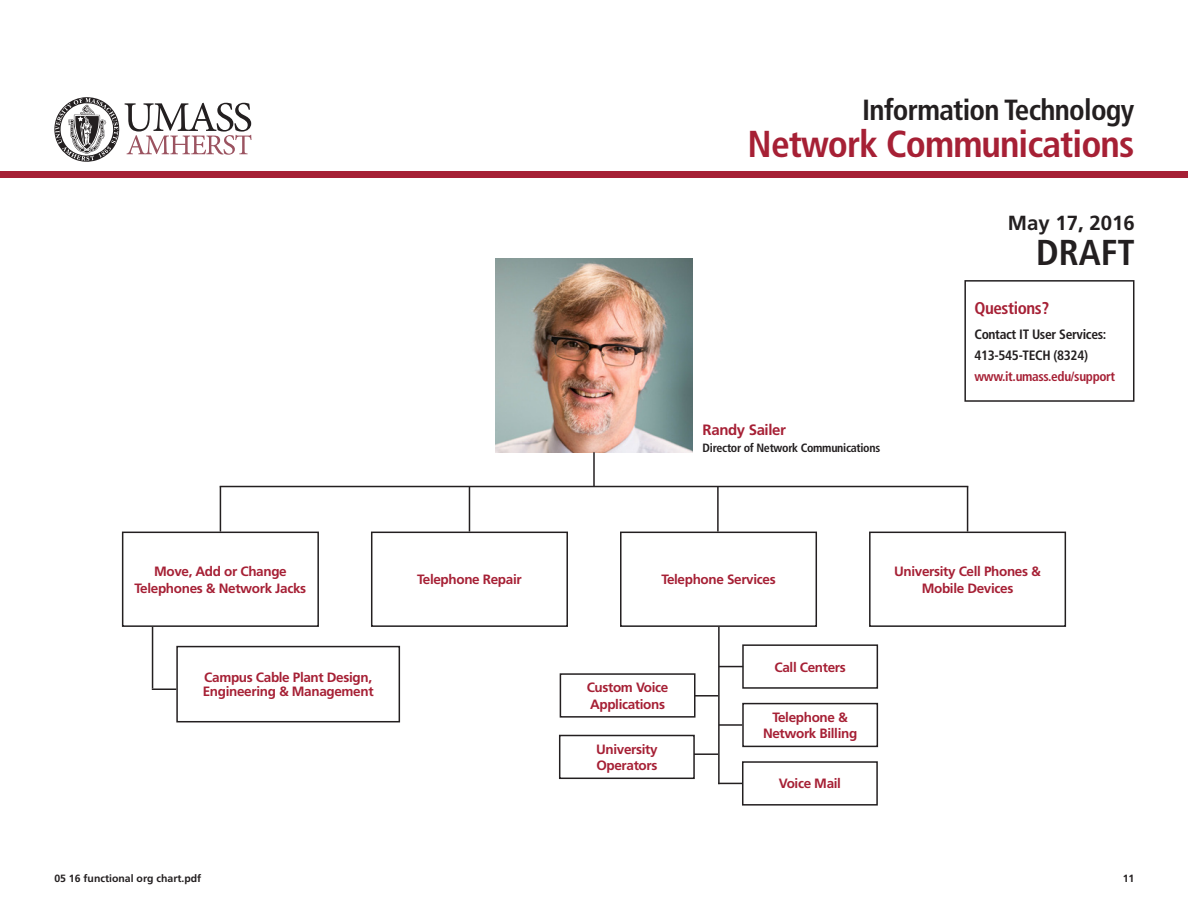
<style>
.page{position:relative;width:1188px;height:918px;background:#fff}
.page>*{position:absolute;margin:0;border:0;box-sizing:border-box;transform-origin:0 0}
.t1{font:700 condensed 37.5px "Frutiger LT Std";letter-spacing:-.025em;color:#a62035}
.t2{font:700 condensed 36px "Frutiger LT Std";color:#231f20}
.t3{font:700 condensed 29.1px "Frutiger LT Std";letter-spacing:-.025em;color:#231f20}
.heading_3{font:700 20.4px "Frutiger LT Std";color:#231f20}
.Name{font:700 condensed 17.1px "Frutiger LT Std";letter-spacing:-.025em;color:#a62035}
.Name-2{font:700 15px "Frutiger LT Std";letter-spacing:-.025em;color:#a62035}
.Name-3{font:700 13.5px/16.5px "Frutiger LT Std";letter-spacing:-.025em;color:#a62035;text-align:center}
.Name-4{font:700 condensed 13.5px/20.9px "Frutiger LT Std";letter-spacing:-.025em;color:#231f20}
.Name-5{font:700 condensed 13.2px "Frutiger LT Std";letter-spacing:-.025em;color:#a62035}
.t4{font:700 condensed 12px "Frutiger LT Std";letter-spacing:-.025em;color:#231f20}
.heading_3-2{font:700 10.5px "Frutiger LT Std";color:#231f20}
</style>
<div class="page">
<svg style="left:54px;top:97px;width:198px;height:65px"></svg>
<div style="left:0;top:171px;width:1188px;height:7px;background:#a62035"></div>
<div style="left:964px;top:280px;width:170px;height:122px;border:2px solid #231f20"></div>
<img style="left:495px;top:258px;width:198px;height:194px">
<hr style="left:220px;top:486px;width:748px;height:1px;background:#231f20">
<hr style="left:593px;top:452px;width:2px;height:35px;background:#231f20">
<div style="left:371px;top:532px;width:197px;height:95px;border:2px solid #231f20"></div>
<hr style="left:469px;top:487px;width:1px;height:45px;background:#231f20">
<div style="left:122px;top:532px;width:197px;height:95px;border:2px solid #231f20"></div>
<hr style="left:220px;top:487px;width:1px;height:45px;background:#231f20">
<div style="left:869px;top:532px;width:197px;height:95px;border:2px solid #231f20"></div>
<hr style="left:967px;top:487px;width:1px;height:45px;background:#231f20">
<div style="left:742px;top:644px;width:136px;height:45px;border:2px solid #231f20"></div>
<div style="left:742px;top:703px;width:136px;height:44px;border:2px solid #231f20"></div>
<div style="left:559px;top:735px;width:136px;height:44px;border:2px solid #231f20"></div>
<div style="left:742px;top:761px;width:136px;height:45px;border:2px solid #231f20"></div>
<div style="left:560px;top:673px;width:136px;height:45px;border:2px solid #231f20"></div>
<hr style="left:718px;top:627px;width:2px;height:157px;background:#231f20">
<svg style="left:720px;top:783px;width:22px;height:1px"></svg>
<hr style="left:694px;top:753px;width:24px;height:2px;background:#231f20">
<hr style="left:694px;top:695px;width:24px;height:2px;background:#231f20">
<hr style="left:719px;top:724px;width:23px;height:2px;background:#231f20">
<svg style="left:720px;top:666px;width:23px;height:1px"></svg>
<div style="left:620px;top:532px;width:197px;height:95px;border:2px solid #231f20"></div>
<hr style="left:717px;top:487px;width:2px;height:45px;background:#231f20">
<div style="left:176px;top:646px;width:224px;height:76px;border:2px solid #231f20"></div>
<hr style="left:152px;top:627px;width:1px;height:62px;background:#231f20">
<hr style="left:152px;top:688px;width:24px;height:2px;background:#231f20">
<p class="t3" style="left:862px;top:92px;width:274px">Information Technology</p>
<p class="t1" style="left:748px;top:122px;width:388px">Network Communications</p>
<p class="heading_3" style="left:1008px;top:210px;width:129px">May 17, 2016</p>
<h2 class="t2" style="left:1036px;top:231px;width:100px">DRAFT</h2>
<p class="Name-2" style="left:703px;top:421px;width:85px">Randy Sailer</p>
<p class="t4" style="left:703px;top:441px;width:179px">Director of Network Communications</p>
<p class="Name" style="left:974px;top:298px;width:76px">Questions?</p>
<p class="Name-4" style="left:974px;top:324px;width:134px">Contact IT User Services:<br>413-545-TECH (8324)</p>
<p class="Name-5" style="left:974px;top:368px;width:142px">www.it.umass.edu/support</p>
<p class="Name-3" style="left:135px;top:563px;width:173px">Move, Add or Change<br>Telephones &amp; Network Jacks</p>
<p class="Name-3" style="left:894px;top:563px;width:148px">University Cell Phones &amp;<br>Mobile Devices</p>
<p class="Name-3" style="left:417px;top:571px;width:106px">Telephone Repair</p>
<p class="Name-3" style="left:661px;top:571px;width:116px">Telephone Services</p>
<p class="Name-3" style="left:203px;top:671px;width:172px;line-height:13.5px;text-align:left">Campus Cable Plant Design,<br>Engineering &amp; Management</p>
<p class="heading_3-2" style="left:54px;top:873px;width:149px">05 16 functional org chart.pdf</p>
<p class="Name-3" style="left:587px;top:679px;width:83px;text-align:left">Custom Voice<br>Applications</p>
<p class="Name-3" style="left:596px;top:741px;width:63px;text-align:left">University<br>Operators</p>
<p class="Name-3" style="left:775px;top:659px;width:73px">Call Centers</p>
<p class="Name-3" style="left:763px;top:709px;width:96px">Telephone &amp;<br>Network Billing</p>
<p class="Name-3" style="left:779px;top:776px;width:64px">Voice Mail</p>
<p class="heading_3-2" style="left:1123px;top:873px;width:13px">11</p>
</div>
